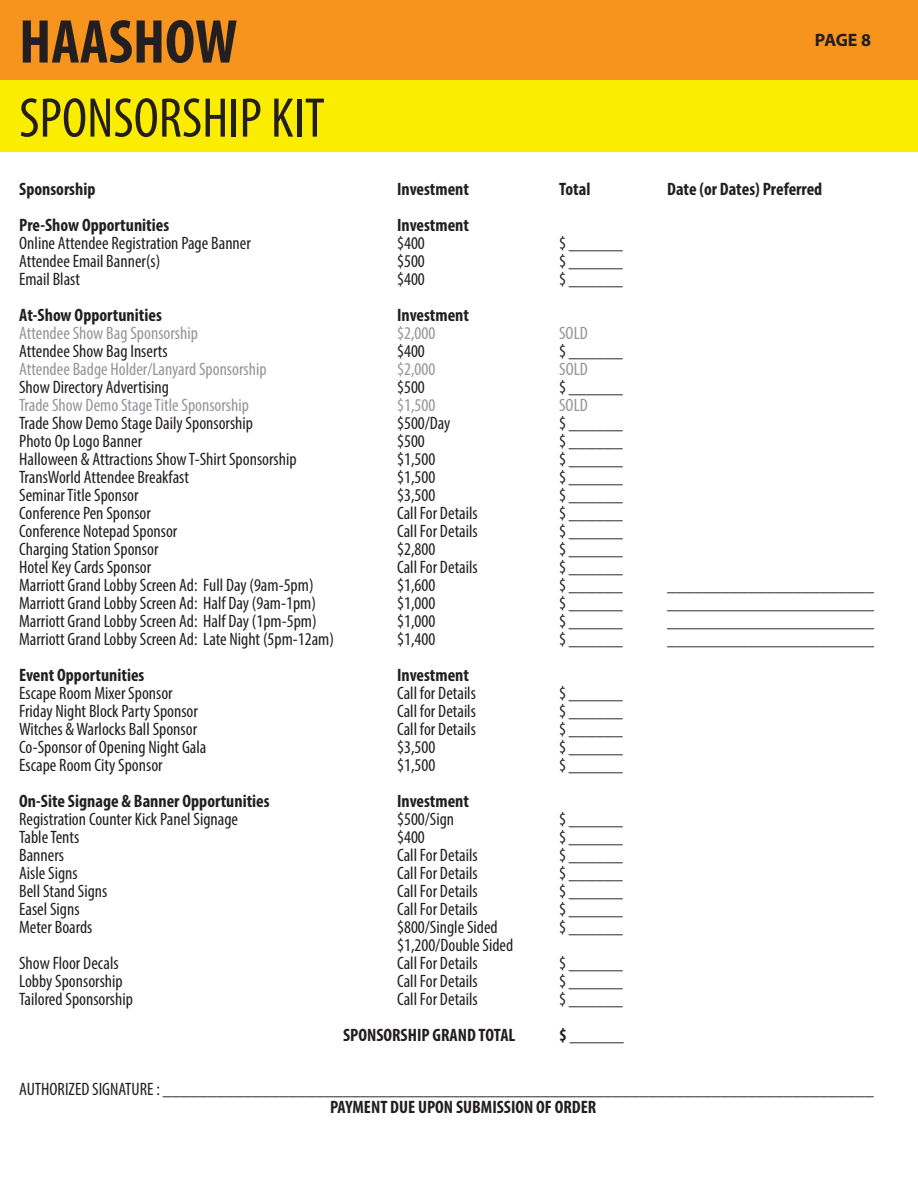
<style>
.page{position:relative;width:918px;height:1188px;background:#fff}
.page>*{position:absolute;margin:0;border:0;box-sizing:border-box;transform-origin:0 0}
.t1{font:700 condensed 62.4px "Myriad Pro";color:#231f20}
.t2{font:condensed 56.4px "Myriad Pro";color:#231f20}
.t3{font:condensed 18px "Myriad Pro";color:#231f20}
.t4{font:700 condensed 18px "Myriad Pro";color:#231f20}
.t5{font:condensed 18px "Myriad Pro";color:#939598}
.t6{font:700 18px "Myriad Pro";color:#231f20}
</style>
<div class="page">
<div style="left:0;top:0;width:918px;height:81px;background:#f7941e"></div>
<div style="left:0;top:80px;width:918px;height:72px;background:#fbed00"></div>
<h1 class="t1" style="left:19px;top:3px;width:220px">HAASHOW</h1>
<h2 class="t2" style="left:19px;top:84px;width:307px">SPONSORSHIP KIT</h2>
<p class="t6" style="left:815px;top:29px;width:58px">PAGE 8</p>
<p class="t4" style="left:19px;top:178px;width:78px">Sponsorship</p>
<p class="t4" style="left:397px;top:178px;width:73px">Investment</p>
<p class="t4" style="left:559px;top:178px;width:33px">Total</p>
<p class="t4" style="left:667px;top:178px;width:157px">Date (or Dates) Preferred</p>
<p class="t4" style="left:19px;top:214px;width:152px">Pre-Show Opportunities</p>
<p class="t4" style="left:397px;top:214px;width:73px">Investment</p>
<p class="t3" style="left:19px;top:232px;width:233px">Online Attendee Registration Page Banner</p>
<p class="t3" style="left:397px;top:232px;width:29px">$400</p>
<p class="t3" style="left:559px;top:232px;width:65px">$ ______</p>
<p class="t3" style="left:19px;top:250px;width:143px">Attendee Email Banner(s)</p>
<p class="t3" style="left:397px;top:250px;width:29px">$500</p>
<p class="t3" style="left:559px;top:250px;width:65px">$ ______</p>
<p class="t3" style="left:19px;top:268px;width:62px">Email Blast</p>
<p class="t3" style="left:397px;top:268px;width:29px">$400</p>
<p class="t3" style="left:559px;top:268px;width:65px">$ ______</p>
<p class="t4" style="left:19px;top:304px;width:144px">At-Show Opportunities</p>
<p class="t4" style="left:397px;top:304px;width:73px">Investment</p>
<p class="t5" style="left:19px;top:322px;width:180px">Attendee Show Bag Sponsorship</p>
<p class="t5" style="left:397px;top:322px;width:40px">$2,000</p>
<p class="t5" style="left:559px;top:322px;width:30px">SOLD</p>
<p class="t3" style="left:19px;top:340px;width:150px">Attendee Show Bag Inserts</p>
<p class="t3" style="left:397px;top:340px;width:29px">$400</p>
<p class="t3" style="left:559px;top:340px;width:65px">$ ______</p>
<p class="t5" style="left:19px;top:358px;width:249px">Attendee Badge Holder/Lanyard Sponsorship</p>
<p class="t5" style="left:397px;top:358px;width:40px">$2,000</p>
<p class="t5" style="left:559px;top:358px;width:30px">SOLD</p>
<p class="t3" style="left:19px;top:376px;width:151px">Show Directory Advertising</p>
<p class="t3" style="left:397px;top:376px;width:29px">$500</p>
<p class="t3" style="left:559px;top:376px;width:65px">$ ______</p>
<p class="t5" style="left:19px;top:394px;width:231px">Trade Show Demo Stage Title Sponsorship</p>
<p class="t5" style="left:397px;top:394px;width:40px">$1,500</p>
<p class="t5" style="left:559px;top:394px;width:30px">SOLD</p>
<p class="t3" style="left:19px;top:412px;width:235px">Trade Show Demo Stage Daily Sponsorship</p>
<p class="t3" style="left:397px;top:412px;width:55px">$500/Day</p>
<p class="t3" style="left:559px;top:412px;width:65px">$ ______</p>
<p class="t3" style="left:19px;top:430px;width:125px">Photo Op Logo Banner</p>
<p class="t3" style="left:397px;top:430px;width:29px">$500</p>
<p class="t3" style="left:559px;top:430px;width:65px">$ ______</p>
<p class="t3" style="left:19px;top:448px;width:279px">Halloween &amp; Attractions Show T-Shirt Sponsorship</p>
<p class="t3" style="left:397px;top:448px;width:40px">$1,500</p>
<p class="t3" style="left:559px;top:448px;width:65px">$ ______</p>
<p class="t3" style="left:19px;top:466px;width:171px">TransWorld Attendee Breakfast</p>
<p class="t3" style="left:397px;top:466px;width:40px">$1,500</p>
<p class="t3" style="left:559px;top:466px;width:65px">$ ______</p>
<p class="t3" style="left:19px;top:484px;width:121px">Seminar Title Sponsor</p>
<p class="t3" style="left:397px;top:484px;width:40px">$3,500</p>
<p class="t3" style="left:559px;top:484px;width:65px">$ ______</p>
<p class="t3" style="left:19px;top:502px;width:133px">Conference Pen Sponsor</p>
<p class="t3" style="left:397px;top:502px;width:82px">Call For Details</p>
<p class="t3" style="left:559px;top:502px;width:65px">$ ______</p>
<p class="t3" style="left:19px;top:520px;width:160px">Conference Notepad Sponsor</p>
<p class="t3" style="left:397px;top:520px;width:82px">Call For Details</p>
<p class="t3" style="left:559px;top:520px;width:65px">$ ______</p>
<p class="t3" style="left:19px;top:538px;width:141px">Charging Station Sponsor</p>
<p class="t3" style="left:397px;top:538px;width:40px">$2,800</p>
<p class="t3" style="left:559px;top:538px;width:65px">$ ______</p>
<p class="t3" style="left:19px;top:556px;width:134px">Hotel Key Cards Sponsor</p>
<p class="t3" style="left:397px;top:556px;width:82px">Call For Details</p>
<p class="t3" style="left:559px;top:556px;width:65px">$ ______</p>
<p class="t3" style="left:19px;top:574px;width:296px">Marriott Grand Lobby Screen Ad: Full Day (9am-5pm)</p>
<p class="t3" style="left:397px;top:574px;width:40px">$1,600</p>
<p class="t3" style="left:559px;top:574px;width:65px">$ ______</p>
<p class="t3" style="left:667px;top:574px;width:208px">_______________________</p>
<p class="t3" style="left:19px;top:592px;width:298px">Marriott Grand Lobby Screen Ad: Half Day (9am-1pm)</p>
<p class="t3" style="left:397px;top:592px;width:40px">$1,000</p>
<p class="t3" style="left:559px;top:592px;width:65px">$ ______</p>
<p class="t3" style="left:667px;top:592px;width:209px">_______________________</p>
<p class="t3" style="left:19px;top:610px;width:299px">Marriott Grand Lobby Screen Ad: Half Day (1pm-5pm)</p>
<p class="t3" style="left:397px;top:610px;width:40px">$1,000</p>
<p class="t3" style="left:559px;top:610px;width:65px">$ ______</p>
<p class="t3" style="left:667px;top:610px;width:209px">_______________________</p>
<p class="t3" style="left:19px;top:628px;width:316px">Marriott Grand Lobby Screen Ad: Late Night (5pm-12am)</p>
<p class="t3" style="left:397px;top:628px;width:40px">$1,400</p>
<p class="t3" style="left:559px;top:628px;width:65px">$ ______</p>
<p class="t3" style="left:667px;top:628px;width:209px">_______________________</p>
<p class="t4" style="left:19px;top:664px;width:127px">Event Opportunities</p>
<p class="t4" style="left:397px;top:664px;width:73px">Investment</p>
<p class="t3" style="left:19px;top:682px;width:155px">Escape Room Mixer Sponsor</p>
<p class="t3" style="left:397px;top:682px;width:80px">Call for Details</p>
<p class="t3" style="left:559px;top:682px;width:65px">$ ______</p>
<p class="t3" style="left:19px;top:700px;width:180px">Friday Night Block Party Sponsor</p>
<p class="t3" style="left:397px;top:700px;width:80px">Call for Details</p>
<p class="t3" style="left:559px;top:700px;width:65px">$ ______</p>
<p class="t3" style="left:19px;top:718px;width:179px">Witches &amp; Warlocks Ball Sponsor</p>
<p class="t3" style="left:397px;top:718px;width:80px">Call for Details</p>
<p class="t3" style="left:559px;top:718px;width:65px">$ ______</p>
<p class="t3" style="left:19px;top:736px;width:189px">Co-Sponsor of Opening Night Gala</p>
<p class="t3" style="left:397px;top:736px;width:40px">$3,500</p>
<p class="t3" style="left:559px;top:736px;width:65px">$ ______</p>
<p class="t3" style="left:19px;top:754px;width:145px">Escape Room City Sponsor</p>
<p class="t3" style="left:397px;top:754px;width:40px">$1,500</p>
<p class="t3" style="left:559px;top:754px;width:65px">$ ______</p>
<p class="t4" style="left:19px;top:790px;width:252px">On-Site Signage &amp; Banner Opportunities</p>
<p class="t4" style="left:397px;top:790px;width:73px">Investment</p>
<p class="t3" style="left:19px;top:808px;width:220px">Registration Counter Kick Panel Signage</p>
<p class="t3" style="left:397px;top:808px;width:59px">$500/Sign</p>
<p class="t3" style="left:559px;top:808px;width:65px">$ ______</p>
<p class="t3" style="left:19px;top:826px;width:62px">Table Tents</p>
<p class="t3" style="left:397px;top:826px;width:29px">$400</p>
<p class="t3" style="left:559px;top:826px;width:65px">$ ______</p>
<p class="t3" style="left:19px;top:844px;width:46px">Banners</p>
<p class="t3" style="left:397px;top:844px;width:82px">Call For Details</p>
<p class="t3" style="left:559px;top:844px;width:65px">$ ______</p>
<p class="t3" style="left:19px;top:862px;width:60px">Aisle Signs</p>
<p class="t3" style="left:397px;top:862px;width:82px">Call For Details</p>
<p class="t3" style="left:559px;top:862px;width:65px">$ ______</p>
<p class="t3" style="left:19px;top:880px;width:90px">Bell Stand Signs</p>
<p class="t3" style="left:397px;top:880px;width:82px">Call For Details</p>
<p class="t3" style="left:559px;top:880px;width:65px">$ ______</p>
<p class="t3" style="left:19px;top:898px;width:62px">Easel Signs</p>
<p class="t3" style="left:397px;top:898px;width:82px">Call For Details</p>
<p class="t3" style="left:559px;top:898px;width:65px">$ ______</p>
<p class="t3" style="left:19px;top:916px;width:75px">Meter Boards</p>
<p class="t3" style="left:397px;top:916px;width:102px">$800/Single Sided</p>
<p class="t3" style="left:559px;top:916px;width:65px">$ ______</p>
<p class="t3" style="left:397px;top:934px;width:118px">$1,200/Double Sided</p>
<p class="t3" style="left:19px;top:952px;width:101px">Show Floor Decals</p>
<p class="t3" style="left:397px;top:952px;width:82px">Call For Details</p>
<p class="t3" style="left:559px;top:952px;width:65px">$ ______</p>
<p class="t3" style="left:19px;top:970px;width:105px">Lobby Sponsorship</p>
<p class="t3" style="left:397px;top:970px;width:82px">Call For Details</p>
<p class="t3" style="left:559px;top:970px;width:65px">$ ______</p>
<p class="t3" style="left:19px;top:988px;width:115px">Tailored Sponsorship</p>
<p class="t3" style="left:397px;top:988px;width:82px">Call For Details</p>
<p class="t3" style="left:559px;top:988px;width:65px">$ ______</p>
<p class="t4" style="left:343px;top:1024px;width:174px">SPONSORSHIP GRAND TOTAL</p>
<p class="t4" style="left:559px;top:1024px;width:66px">$ ______</p>
<p class="t3" style="left:19px;top:1078px;width:856px">AUTHORIZED SIGNATURE : _______________________________________________________________________________</p>
<p class="t4" style="left:330px;top:1096px;width:268px">PAYMENT DUE UPON SUBMISSION OF ORDER</p>
</div>
